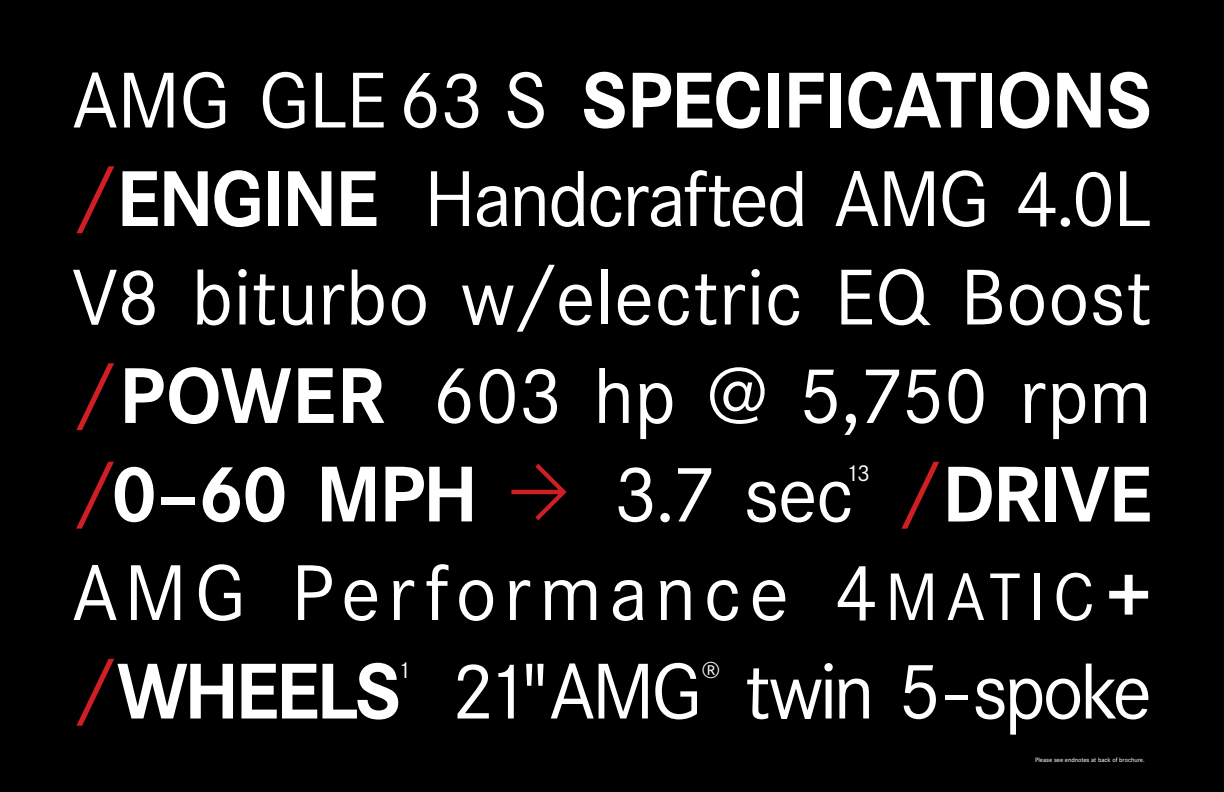
<style>
.page{position:relative;width:1224px;height:792px;background:#000}
.page>*{position:absolute;margin:0;border:0;box-sizing:border-box;transform-origin:0 0}
.t1{font:82px/98.5px "Corporate S";color:#fff;text-align:justify}
.t2{font:82px "Corporate S";letter-spacing:-.045em;color:#fff}
.t3{font:23.9px "Corporate S";color:#fff}
.t4{font:500 6.5px "Corporate S";color:#fff}
.s1{font-weight:700}
.s2{color:#cf1f25}
.s3{font-family:"Arrrows";font-size:83px;color:#cf1f25}
.s4{font-family:"Corporate S Reg SC850";font-size:69.7px}
.s5{font-family:"Corporate S Bold SC850"}
</style>
<div class="page">
<p class="t1" style="left:72px;top:52px;width:1082px">AMG GLE 63 S <span class="s1">SPECIFICATIONS </span><span class="s2">/</span><span class="s1">ENGINE</span> Handcrafted AMG 4.0L V8 biturbo w/electric EQ Boost <span class="s2">/</span><span class="s1">POWER</span> 603 hp @ 5,750 rpm <span class="s2">/</span><span class="s1">0–60 MPH</span> <span class="s3">h</span> 3.7 sec</p>
<p class="t1" style="left:72px;top:446px;width:1082px;text-indent:825px"><span class="s2">/</span><span class="s1">DRIVE </span>AMG Performance 4<span class="s4">MATIC</span><span class="s5">+ </span><span class="s2">/</span><span class="s1">WHEELS</span></p>
<p class="t3" style="left:846px;top:459px;width:25px">13</p>
<p class="t3" style="left:398px;top:656px;width:14px">1</p>
<p class="t1" style="left:451px;top:643px;width:252px">21" AMG</p>
<p class="t3" style="left:702px;top:656px;width:20px">®</p>
<p class="t2" style="left:745px;top:645px;width:409px">twin 5‑spoke</p>
<p class="t4" style="left:1035px;top:756px;width:111px">Please see endnotes at back of brochure.</p>
</div>
